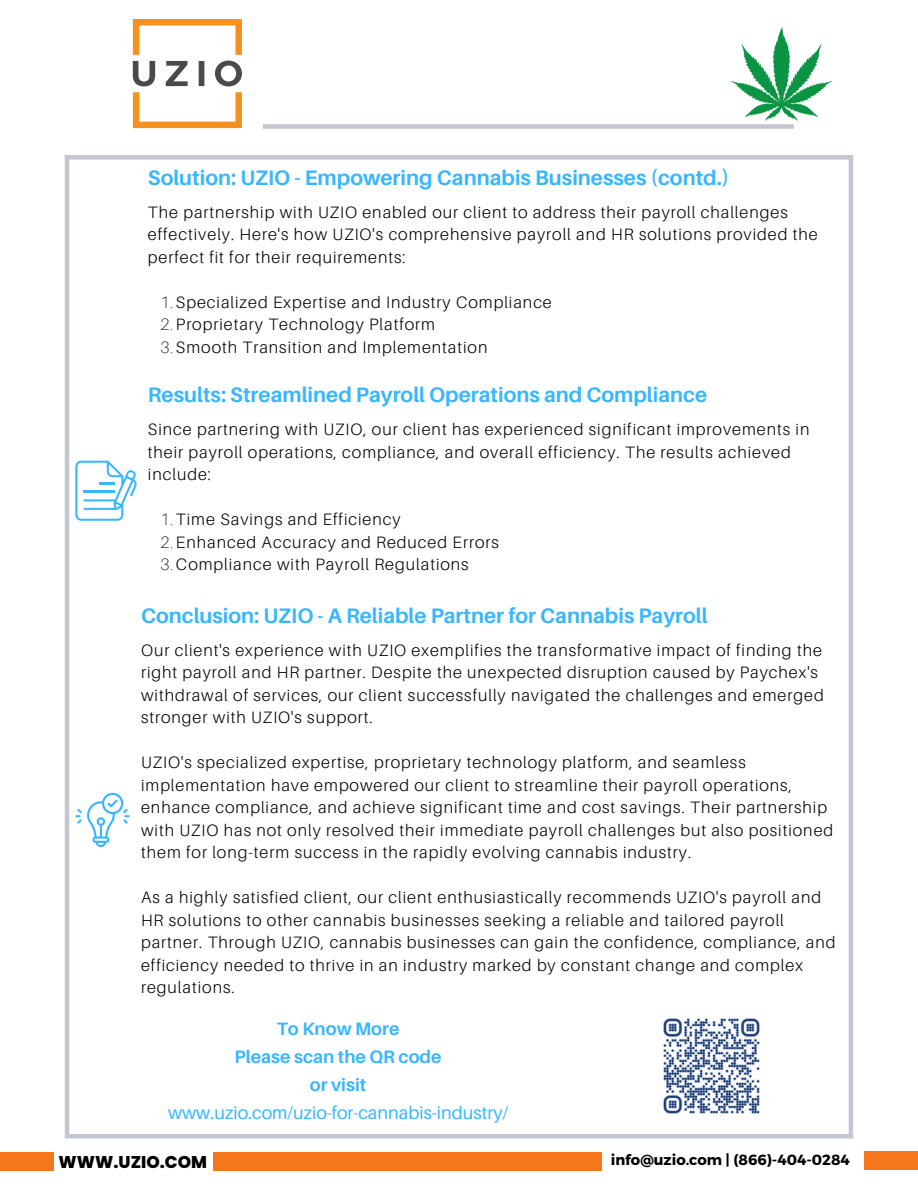
<style>
.page{position:relative;width:918px;height:1188px;background:#fff}
.page>*{position:absolute;margin:0;border:0;box-sizing:border-box;transform-origin:0 0}
.t1{font:700 21px "Aileron";color:#38b6ff}
.t2{font:18px/28.2px "Aileron";color:#38b6ff;text-align:center}
.t3{font:800 16.95px "Poppins";color:#000}
.t4{font:300 16.5px/22.5px "Aileron";letter-spacing:.06em;color:#000}
.t5{font:700 14.7px "Montserrat";color:#000}
.s1{font-weight:100}
.s2{font-weight:700}
</style>
<div class="page">
<div style="left:65px;top:155px;width:786px;height:5px;background:#c4c7d1"></div>
<div style="left:65px;top:1134px;width:788px;height:5px;background:#c4c7d1"></div>
<hr style="left:65px;top:155px;width:4px;height:979px;background:#c4c7d1">
<hr style="left:849px;top:155px;width:4px;height:979px;background:#c4c7d1">
<div style="left:0;top:1153px;width:54px;height:18px;background:#f6771b"></div>
<div style="left:213px;top:1153px;width:388px;height:18px;background:#f6771b"></div>
<div style="left:864px;top:1151px;width:54px;height:18px;background:#f6771b"></div>
<svg style="left:133px;top:19px;width:109px;height:109px"></svg>
<div style="left:263px;top:124px;width:531px;height:5px;background:#c4c7d1"></div>
<svg style="left:75px;top:461px;width:62px;height:59px"></svg>
<hr style="left:84px;top:491px;width:31px;height:2px;background:#38b6ff">
<img style="left:730px;top:28px;width:103px;height:92px">
<svg style="left:75px;top:793px;width:54px;height:54px"></svg>
<img style="left:664px;top:1018px;width:96px;height:96px">
<h3 class="t1" style="left:148px;top:164px;width:583px">Solution: UZIO - Empowering Cannabis Businesses (contd.)</h3>
<p class="t4" style="left:148px;top:200px;width:671px">The partnership with UZIO enabled our client to address their payroll challenges effectively. Here's how UZIO's comprehensive payroll and HR solutions provided the perfect fit for their requirements:</p>
<p class="t4" style="left:161px;top:290px;width:393px"><span class="s1">1.</span>Specialized Expertise and Industry Compliance</p>
<p class="t4" style="left:161px;top:313px;width:276px"><span class="s1">2.</span>Proprietary Technology Platform</p>
<h1 class="t4" style="left:161px;top:335px;width:328px"><span class="s1">3.</span>Smooth Transition and Implementation</h1>
<h1 class="t1" style="left:148px;top:382px;width:561px">Results: Streamlined Payroll Operations and Compliance</h1>
<p class="t4" style="left:148px;top:418px;width:663px">Since partnering with UZIO, our client has experienced significant improvements in their payroll operations, compliance, and overall efficiency. The results achieved include:</p>
<p class="t4" style="left:161px;top:508px;width:241px"><span class="s1">1.</span>Time Savings and Efficiency</p>
<p class="t4" style="left:161px;top:530px;width:340px"><span class="s1">2.</span>Enhanced Accuracy and Reduced Errors</p>
<p class="t4" style="left:161px;top:553px;width:310px"><span class="s1">3.</span>Compliance with Payroll Regulations</p>
<p class="t1" style="left:141px;top:603px;width:568px">Conclusion: UZIO - A Reliable Partner for Cannabis Payroll</p>
<h3 class="t4" style="left:141px;top:639px;width:684px">Our client's experience with UZIO exemplifies the transformative impact of finding the right payroll and HR partner. Despite the unexpected disruption caused by Paychex's withdrawal of services, our client successfully navigated the challenges and emerged stronger with UZIO's support.</h3>
<h3 class="t4" style="left:141px;top:751px;width:694px">UZIO's specialized expertise, proprietary technology platform, and seamless implementation have empowered our client to streamline their payroll operations, enhance compliance, and achieve significant time and cost savings. Their partnership with UZIO has not only resolved their immediate payroll challenges but also positioned them for long-term success in the rapidly evolving cannabis industry.</h3>
<h3 class="t4" style="left:141px;top:886px;width:696px">As a highly satisfied client, our client enthusiastically recommends UZIO's payroll and HR solutions to other cannabis businesses seeking a reliable and tailored payroll partner. Through UZIO, cannabis businesses can gain the confidence, compliance, and efficiency needed to thrive in an industry marked by constant change and complex regulations.</h3>
<h3 class="t2" style="left:168px;top:1014px;width:342px"><span class="s2">To Know More<br>Please scan the QR code<br>or visit </span>www.uzio.com/uzio-for-cannabis-industry/</h3>
<h3 class="t3" style="left:59px;top:1150px;width:150px">WWW.UZIO.COM</h3>
<p class="t5" style="left:611px;top:1151px;width:241px">info@uzio.com | (866)-404-0284</p>
</div>
